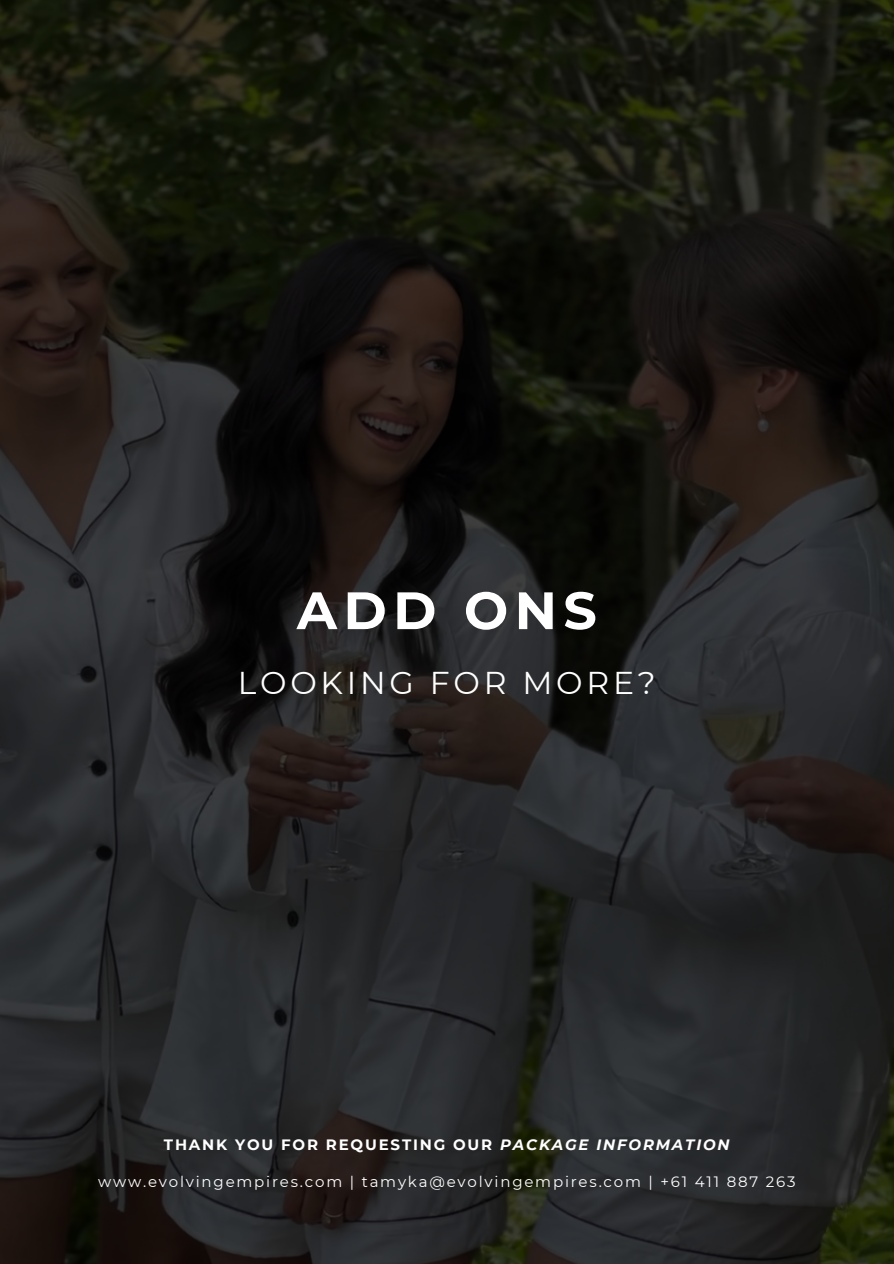
<style>
.page{position:relative;width:894px;height:1264px;background:#fff}
.page>*{position:absolute;margin:0;border:0;box-sizing:border-box;transform-origin:0 0}
.t1{font:700 52.5px "Montserrat";letter-spacing:.12em;color:#fff}
.t2{font:31.5px "Montserrat";letter-spacing:.12em;color:#fff}
.t3{font:15px "Montserrat";letter-spacing:.12em;color:#fff}
.t4{font:700 15px "Montserrat";letter-spacing:.12em;color:#fff}
.s1{font-style:italic}
</style>
<div class="page">
<img style="left:0;top:0;width:893px;height:1263px">
<h1 class="t1" style="left:297px;top:578px;width:301px">ADD ONS</h1>
<h2 class="t2" style="left:238px;top:664px;width:419px">LOOKING FOR MORE?</h2>
<h3 class="t4" style="left:164px;top:1135px;width:567px">THANK YOU FOR REQUESTING OUR <span class="s1">PACKAGE INFORMATION</span></h3>
<p class="t3" style="left:98px;top:1172px;width:698px">www.evolvingempires.com | tamyka@evolvingempires.com | +61 411 887 263</p>
</div>
